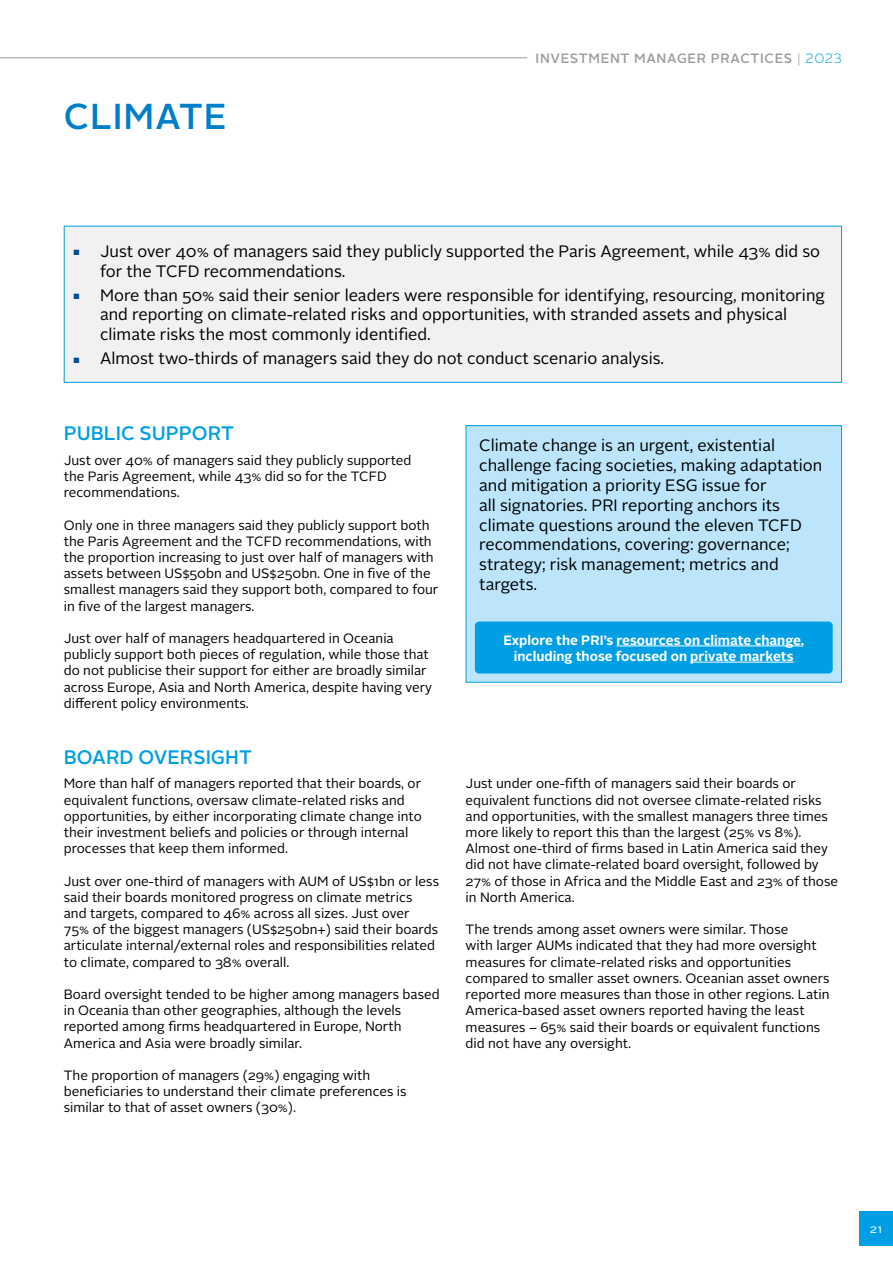
<style>
.page{position:relative;width:893px;height:1263px;background:#fff}
.page>*{position:absolute;margin:0;border:0;box-sizing:border-box;transform-origin:0 0}
.t1{font:500 36px "Alright Sans";letter-spacing:.025em;color:#007ec7}
.t2{font:500 19.5px "Alright Sans";color:#009fe3}
.t3{font:16.5px/19.8px "Alright Sans";color:#000}
.t4{font:13.5px/16.2px "Alright Sans";color:#000}
.t5{font:700 13.5px/16.2px "Alright Sans";color:#fff;text-align:center}
.t6{font:500 13.5px "Alright Sans";letter-spacing:.05em;color:#9d9d9c}
.t7{font:12px "Alright Sans";color:#fff}
.s1{font-weight:300}
.s2{font-weight:300;color:#009fe3}
.s3{font-size:7.5px;color:#00489a}
</style>
<div class="page">
<div style="left:859px;top:1212px;width:34px;height:34px;background:#009fe3"></div>
<hr style="left:0;top:57px;width:527px;height:1px;background:#9d9d9c">
<div style="left:64px;top:226px;width:777px;height:156px;background:#f1f1f1"></div>
<div style="left:64px;top:226px;width:778px;height:157px;border:1px solid #009fe3"></div>
<div style="left:466px;top:426px;width:375px;height:256px;background:#bce4fa"></div>
<div style="left:466px;top:425px;width:376px;height:258px;border:1px solid #009fe3"></div>
<div style="left:475px;top:621px;width:358px;height:52px;background:#009fe3;border-radius:4px"></div>
<hr style="left:617px;top:646px;width:184px;height:1px;background:#fff">
<hr style="left:690px;top:662px;width:104px;height:1px;background:#fff">
<h1 class="t1" style="left:64px;top:92px;width:164px">CLIMATE</h1>
<p class="t6" style="left:536px;top:49px;width:308px">INVESTMENT MANAGER PRACTICES <span class="s1">|</span> <span class="s2">2023</span></p>
<p class="t3" style="left:100px;top:241px;width:721px;text-indent:-27px"><span class="s3">■</span> Just over 40% of managers said they publicly supported the Paris Agreement, while 43% did so for the TCFD recommendations.</p>
<p class="t3" style="left:100px;top:285px;width:726px;text-indent:-27px"><span class="s3">■</span> More than 50% said their senior leaders were responsible for identifying, resourcing, monitoring and reporting on climate-related risks and opportunities, with stranded assets and physical climate risks the most commonly identified.</p>
<p class="t3" style="left:73px;top:349px;width:593px"><span class="s3">■</span> Almost two-thirds of managers said they do not conduct scenario analysis.</p>
<h2 class="t2" style="left:64px;top:420px;width:172px">PUBLIC SUPPORT</h2>
<p class="t4" style="left:64px;top:452px;width:349px">Just over 40% of managers said they publicly supported the Paris Agreement, while 43% did so for the TCFD recommendations.</p>
<p class="t4" style="left:64px;top:517px;width:376px">Only one in three managers said they publicly support both the Paris Agreement and the TCFD recommendations, with the proportion increasing to just over half of managers with assets between US$50bn and US$250bn. One in five of the smallest managers said they support both, compared to four in five of the largest managers.</p>
<p class="t4" style="left:64px;top:630px;width:370px">Just over half of managers headquartered in Oceania publicly support both pieces of regulation, while those that do not publicise their support for either are broadly similar across Europe, Asia and North America, despite having very different policy environments.</p>
<h2 class="t2" style="left:64px;top:743px;width:190px">BOARD OVERSIGHT</h2>
<p class="t4" style="left:64px;top:776px;width:359px">More than half of managers reported that their boards, or equivalent functions, oversaw climate-related risks and opportunities, by either incorporating climate change into their investment beliefs and policies or through internal processes that keep them informed.</p>
<p class="t4" style="left:64px;top:873px;width:377px">Just over one-third of managers with AUM of US$1bn or less said their boards monitored progress on climate metrics<br>and targets, compared to 46% across all sizes. Just over<br>75% of the biggest managers (US$250bn+) said their boards articulate internal/external roles and responsibilities related to climate, compared to 38% overall.</p>
<p class="t4" style="left:64px;top:986px;width:377px">Board oversight tended to be higher among managers based in Oceania than other geographies, although the levels reported among firms headquartered in Europe, North America and Asia were broadly similar.</p>
<p class="t4" style="left:64px;top:1067px;width:344px">The proportion of managers (29%) engaging with beneficiaries to understand their climate preferences is similar to that of asset owners (30%).</p>
<p class="t3" style="left:479px;top:436px;width:345px">Climate change is an urgent, existential challenge facing societies, making adaptation and mitigation a priority ESG issue for<br>all signatories. PRI reporting anchors its climate questions around the eleven TCFD recommendations, covering: governance; strategy; risk management; metrics and targets.</p>
<p class="t5" style="left:503px;top:632px;width:302px">Explore the PRI’s resources on climate change, including those focused on private markets</p>
<p class="t4" style="left:466px;top:776px;width:374px">Just under one-fifth of managers said their boards or equivalent functions did not oversee climate-related risks and opportunities, with the smallest managers three times more likely to report this than the largest (25% vs 8%).<br>Almost one-third of firms based in Latin America said they did not have climate-related board oversight, followed by 27% of those in Africa and the Middle East and 23% of those in North America.</p>
<p class="t4" style="left:466px;top:922px;width:365px">The trends among asset owners were similar. Those<br>with larger AUMs indicated that they had more oversight measures for climate-related risks and opportunities compared to smaller asset owners. Oceanian asset owners reported more measures than those in other regions. Latin America-based asset owners reported having the least measures – 65% said their boards or equivalent functions did not have any oversight.</p>
<p class="t7" style="left:870px;top:1221px;width:14px">21</p>
</div>
